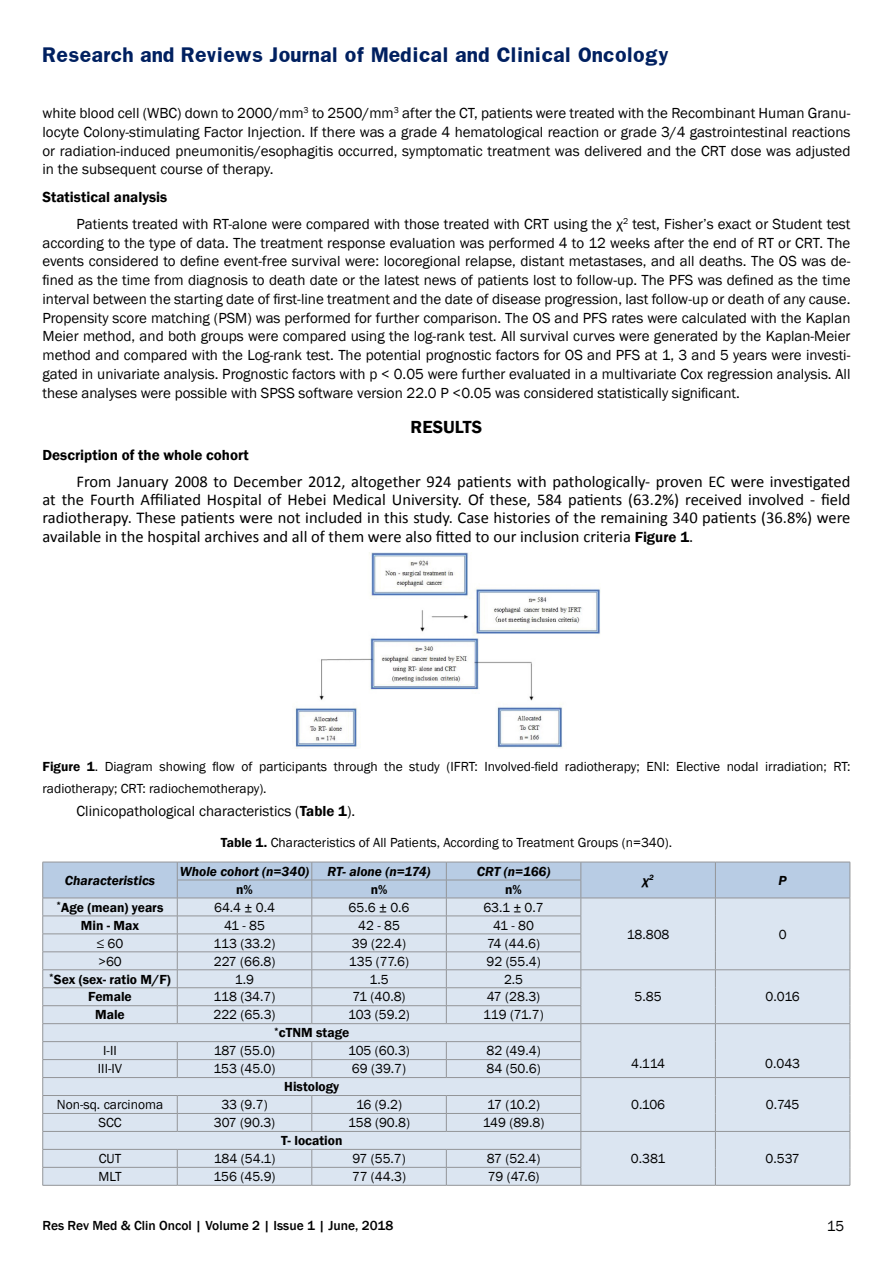
<style>
.page{position:relative;width:893px;height:1263px;background:#fff}
.page>*{position:absolute;margin:0;border:0;box-sizing:border-box;transform-origin:0 0}
.t1{font:700 18px "Franklin";color:#002060}
.t2{font:600 18px "Franklin Gothic";color:#000}
.t3{font:16.5px/18.3px "Calibri";color:#000;text-align:justify}
.t4{font:15px/18.8px "Franklin Gothic";color:#000;text-align:justify}
.t5{font:600 15px "Franklin Gothic";color:#000}
.t6{font:13.5px/22.5px "Franklin Gothic";color:#000}
.t7{font:600 13.5px "Franklin Gothic";color:#000}
.t8{font:italic 600 13.5px "Franklin Gothic";color:#000}
.t9{font:500 13.5px "Franklin Gothic";color:#000}
.s1{font-weight:600}
.s2{font-family:"Franklin Gothic";font-weight:600;font-size:15px}
</style>
<div class="page">
<img style="left:295px;top:552px;width:305px;height:196px">
<svg style="left:42px;top:862px;width:809px;height:323px"></svg>
<hr style="left:43px;top:1185px;width:134px;height:1px;background:#939598">
<hr style="left:177px;top:1185px;width:135px;height:1px;background:#939598">
<hr style="left:312px;top:1185px;width:134px;height:1px;background:#939598">
<hr style="left:446px;top:1185px;width:135px;height:1px;background:#939598">
<hr style="left:581px;top:1185px;width:134px;height:1px;background:#939598">
<hr style="left:715px;top:1185px;width:135px;height:1px;background:#939598">
<p class="t1" style="left:43px;top:43px;width:628px">Research and Reviews Journal of Medical and Clinical Oncology</p>
<p class="t4" style="left:43px;top:104px;width:809px">white blood cell (WBC) down to 2000/mm<sup>3</sup> to 2500/mm<sup>3</sup> after the CT, patients were treated with the Recombinant Human Granu&shy;locyte Colony-stimulating Factor Injection. If there was a grade 4 hematological reaction or grade 3/4 gastrointestinal reactions or radiation-induced pneumonitis/esophagitis occurred, symptomatic treatment was delivered and the CRT dose was adjusted in the subsequent course of therapy.</p>
<p class="t4" style="left:77px;top:183px;width:775px;line-height:27.3px;text-indent:-34px"><span class="s1">Statistical analysis<br></span>Patients treated with RT-alone were compared with those treated with CRT using the χ<sup>2</sup> test, Fisher’s exact or Student test</p>
<p class="t4" style="left:43px;top:234px;width:809px">according to the type of data. The treatment response evaluation was performed 4 to 12 weeks after the end of RT or CRT. The events considered to define event-free survival were: locoregional relapse, distant metastases, and all deaths. The OS was de&shy;fined as the time from diagnosis to death date or the latest news of patients lost to follow-up. The PFS was defined as the time interval between the starting date of first-line treatment and the date of disease progression, last follow-up or death of any cause.<br>Propensity score matching (PSM) was performed for further comparison. The OS and PFS rates were calculated with the Kaplan Meier method, and both groups were compared using the log-rank test. All survival curves were generated by the Kaplan-Meier method and compared with the Log-rank test. The potential prognostic factors for OS and PFS at 1, 3 and 5 years were investi&shy;gated in univariate analysis. Prognostic factors with p &lt; 0.05 were further evaluated in a multivariate Cox regression analysis. All these analyses were possible with SPSS software version 22.0 P &lt;0.05 was considered statistically significant.</p>
<p class="t2" style="left:411px;top:416px;width:73px">RESULTS</p>
<p class="t5" style="left:43px;top:446px;width:208px">Description of the whole cohort</p>
<p class="t3" style="left:43px;top:472px;width:809px;text-indent:34px">From January 2008 to December 2012, altogether 924 patients with pathologically- proven EC were investigated at the Fourth Affiliated Hospital of Hebei Medical University. Of these, 584 patients (63.2%) received involved - field radiotherapy. These patients were not included in this study. Case histories of the remaining 340 patients (36.8%) were available in the hospital archives and all of them were also fitted to our inclusion criteria <span class="s2">Figure 1</span>.</p>
<p class="t6" style="left:43px;top:755px;width:809px"><span class="s1">Figure 1</span>. Diagram showing flow of participants through the study (IFRT: Involved-field radiotherapy; ENI: Elective nodal irradiation; RT: radiotherapy; CRT: radiochemotherapy).</p>
<p class="t4" style="left:77px;top:802px;width:280px">Clinicopathological characteristics (<span class="s1">Table 1</span>).</p>
<p class="t6" style="left:221px;top:832px;width:453px"><span class="s1">Table 1.</span> Characteristics of All Patients, According to Treatment Groups (n=340).</p>
<p class="t8" style="left:65px;top:871px;width:92px">Characteristics</p>
<p class="t8" style="left:180px;top:862px;width:131px">Whole cohort (n=340)</p>
<p class="t8" style="left:327px;top:862px;width:105px">RT- alone (n=174)</p>
<p class="t8" style="left:477px;top:862px;width:75px">CRT (n=166)</p>
<p class="t8" style="left:642px;top:871px;width:13px">χ<sup>2</sup></p>
<p class="t8" style="left:779px;top:871px;width:10px">P</p>
<p class="t7" style="left:236px;top:881px;width:18px">n%</p>
<p class="t7" style="left:371px;top:881px;width:18px">n%</p>
<p class="t7" style="left:505px;top:881px;width:18px">n%</p>
<p class="t7" style="left:57px;top:899px;width:108px"><sup>*</sup>Age (mean) years</p>
<p class="t6" style="left:214px;top:896px;width:63px">64.4 ± 0.4</p>
<p class="t6" style="left:349px;top:896px;width:62px">65.6 ± 0.6</p>
<p class="t6" style="left:483px;top:896px;width:62px">63.1 ± 0.7</p>
<p class="t7" style="left:81px;top:917px;width:60px">Min - Max</p>
<p class="t6" style="left:224px;top:914px;width:42px">41 - 85</p>
<p class="t6" style="left:358px;top:914px;width:43px">42 - 85</p>
<p class="t6" style="left:493px;top:914px;width:42px">41 - 80</p>
<p class="t6" style="left:97px;top:932px;width:28px">≤ 60</p>
<p class="t6" style="left:214px;top:932px;width:63px">113 (33.2)</p>
<p class="t6" style="left:352px;top:932px;width:56px">39 (22.4)</p>
<p class="t6" style="left:487px;top:932px;width:54px">74 (44.6)</p>
<p class="t6" style="left:98px;top:950px;width:25px">&gt;60</p>
<p class="t6" style="left:214px;top:950px;width:63px">227 (66.8)</p>
<p class="t6" style="left:349px;top:950px;width:62px">135 (77.6)</p>
<p class="t6" style="left:486px;top:950px;width:56px">92 (55.4)</p>
<p class="t7" style="left:49px;top:971px;width:123px"><sup>*</sup>Sex (sex- ratio M/F)</p>
<p class="t6" style="left:235px;top:968px;width:21px">1.9</p>
<p class="t6" style="left:369px;top:968px;width:21px">1.5</p>
<p class="t6" style="left:504px;top:968px;width:21px">2.5</p>
<p class="t7" style="left:88px;top:989px;width:45px">Female</p>
<p class="t6" style="left:214px;top:986px;width:63px">118 (34.7)</p>
<p class="t6" style="left:352px;top:986px;width:55px">71 (40.8)</p>
<p class="t6" style="left:487px;top:986px;width:55px">47 (28.3)</p>
<p class="t6" style="left:635px;top:986px;width:29px">5.85</p>
<p class="t6" style="left:766px;top:986px;width:36px">0.016</p>
<p class="t7" style="left:95px;top:1006px;width:31px">Male</p>
<p class="t6" style="left:213px;top:1004px;width:64px">222 (65.3)</p>
<p class="t6" style="left:348px;top:1004px;width:63px">103 (59.2)</p>
<p class="t6" style="left:483px;top:1004px;width:62px">119 (71.7)</p>
<p class="t7" style="left:274px;top:1024px;width:77px"><sup>*</sup>cTNM stage</p>
<p class="t6" style="left:631px;top:1052px;width:35px">4.114</p>
<p class="t6" style="left:765px;top:1052px;width:37px">0.043</p>
<p class="t6" style="left:627px;top:923px;width:44px">18.808</p>
<p class="t6" style="left:779px;top:923px;width:9px">0</p>
<p class="t6" style="left:103px;top:1040px;width:15px">I-II</p>
<p class="t6" style="left:214px;top:1040px;width:63px">187 (55.0)</p>
<p class="t6" style="left:348px;top:1040px;width:63px">105 (60.3)</p>
<p class="t6" style="left:486px;top:1040px;width:56px">82 (49.4)</p>
<p class="t6" style="left:98px;top:1058px;width:26px">III-IV</p>
<p class="t6" style="left:214px;top:1058px;width:63px">153 (45.0)</p>
<p class="t6" style="left:352px;top:1058px;width:56px">69 (39.7)</p>
<p class="t6" style="left:486px;top:1058px;width:56px">84 (50.6)</p>
<p class="t7" style="left:284px;top:1078px;width:57px">Histology</p>
<p class="t6" style="left:57px;top:1094px;width:108px">Non-sq. carcinoma</p>
<p class="t6" style="left:221px;top:1094px;width:48px">33 (9.7)</p>
<p class="t6" style="left:356px;top:1094px;width:47px">16 (9.2)</p>
<p class="t6" style="left:487px;top:1094px;width:54px">17 (10.2)</p>
<p class="t6" style="left:631px;top:1094px;width:36px">0.106</p>
<p class="t6" style="left:766px;top:1094px;width:35px">0.745</p>
<p class="t6" style="left:98px;top:1112px;width:25px">SCC</p>
<p class="t6" style="left:214px;top:1112px;width:63px">307 (90.3)</p>
<p class="t6" style="left:348px;top:1112px;width:63px">158 (90.8)</p>
<p class="t6" style="left:483px;top:1112px;width:63px">149 (89.8)</p>
<p class="t7" style="left:281px;top:1132px;width:63px">T- location</p>
<p class="t6" style="left:99px;top:1147px;width:24px">CUT</p>
<p class="t6" style="left:214px;top:1147px;width:63px">184 (54.1)</p>
<p class="t6" style="left:352px;top:1147px;width:55px">97 (55.7)</p>
<p class="t6" style="left:487px;top:1147px;width:55px">87 (52.4)</p>
<p class="t6" style="left:631px;top:1147px;width:36px">0.381</p>
<p class="t6" style="left:765px;top:1147px;width:36px">0.537</p>
<p class="t6" style="left:98px;top:1165px;width:25px">MLT</p>
<p class="t6" style="left:214px;top:1165px;width:63px">156 (45.9)</p>
<p class="t6" style="left:352px;top:1165px;width:55px">77 (44.3)</p>
<p class="t6" style="left:488px;top:1165px;width:53px">79 (47.6)</p>
<p class="t9" style="left:43px;top:1217px;width:352px">Res Rev Med &amp; Clin Oncol | Volume 2 | Issue 1 | June, 2018</p>
<p class="t4" style="left:827px;top:1217px;width:19px">15</p>
</div>
